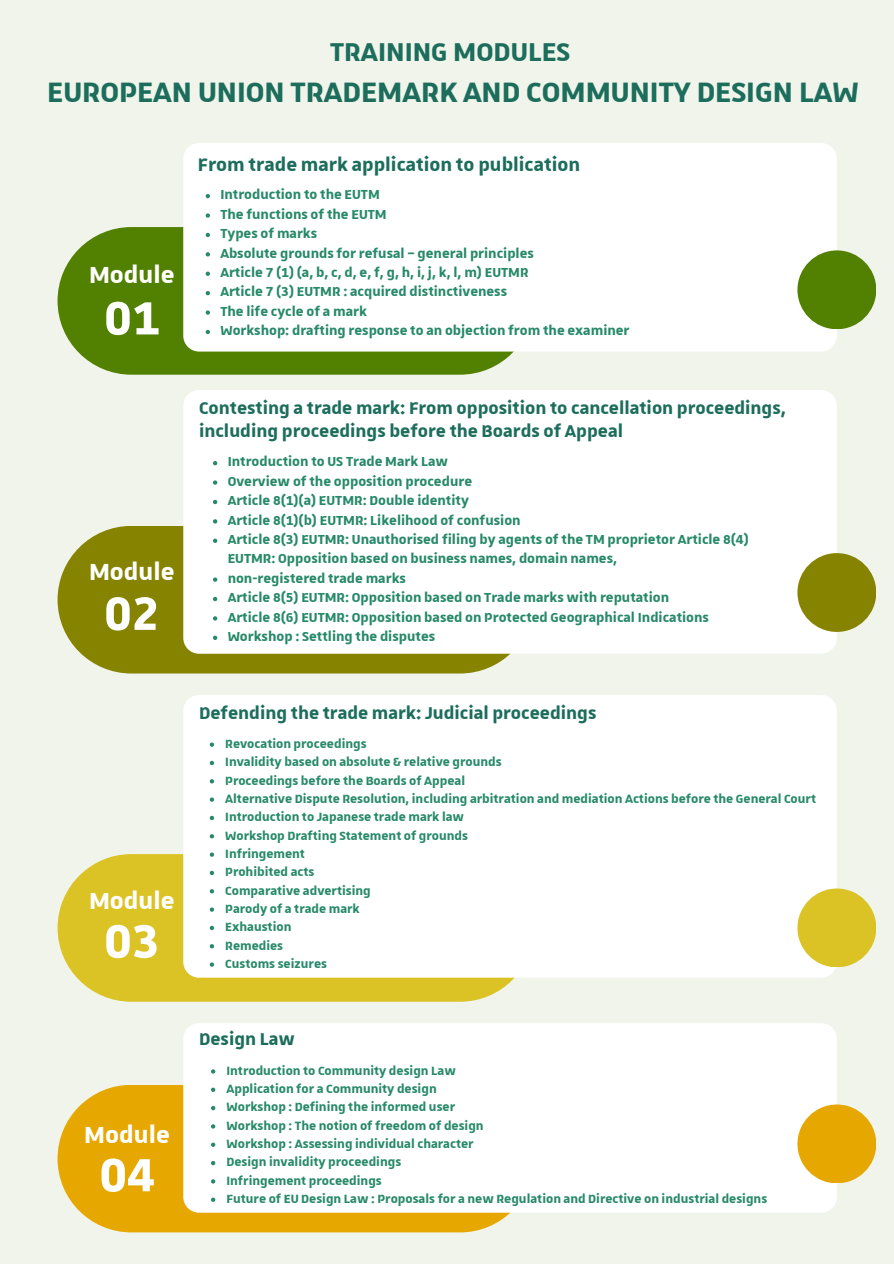
<style>
.page{position:relative;width:894px;height:1264px;background:#fff}
.page>*{position:absolute;margin:0;border:0;box-sizing:border-box;transform-origin:0 0}
.t1{font:700 62.7px "Unistra B";color:#fff}
.t2{font:700 37.5px "Unistra A";color:#1c6d5c}
.t3{font:700 34.5px "Unistra A";color:#1c6d5c}
.t4{font:700 31.05px "Unistra B";color:#fff}
.t5{font:700 24.45px "Unistra B";color:#1c6d5c}
.t6{font:700 22.95px/23.7px "Unistra B";color:#1c6d5c}
.t7{font:700 17.55px/19.4px "Unistra B";color:#278969}
.t8{font:700 16.05px "Unistra B";color:#278969}
</style>
<div class="page">
<div style="left:0;top:0;width:893px;height:1263px;background:#f0f4ea"></div>
<div style="left:58px;top:227px;width:475px;height:148px;background:#528000;border-radius:74px"></div>
<div style="left:183px;top:143px;width:653px;height:208px;background:#fff"></div>
<svg style="left:205px;top:194px;width:5px;height:4px"></svg>
<svg style="left:205px;top:213px;width:5px;height:5px"></svg>
<svg style="left:205px;top:233px;width:5px;height:4px"></svg>
<svg style="left:205px;top:252px;width:5px;height:4px"></svg>
<svg style="left:205px;top:271px;width:5px;height:5px"></svg>
<svg style="left:205px;top:291px;width:5px;height:4px"></svg>
<svg style="left:205px;top:310px;width:5px;height:5px"></svg>
<svg style="left:205px;top:330px;width:5px;height:4px"></svg>
<div style="left:58px;top:526px;width:475px;height:147px;background:#868300;border-radius:74px"></div>
<div style="left:183px;top:390px;width:653px;height:263px;background:#fff"></div>
<div style="left:58px;top:854px;width:475px;height:147px;background:#dbc325;border-radius:74px"></div>
<div style="left:183px;top:695px;width:653px;height:282px;background:#fff"></div>
<div style="left:58px;top:1084px;width:475px;height:148px;background:#e6a700;border-radius:74px"></div>
<div style="left:183px;top:1023px;width:653px;height:189px;background:#fff"></div>
<div style="left:797px;top:250px;width:79px;height:79px;background:#528000;border-radius:50%"></div>
<svg style="left:213px;top:461px;width:4px;height:4px"></svg>
<svg style="left:213px;top:480px;width:4px;height:5px"></svg>
<svg style="left:213px;top:500px;width:4px;height:4px"></svg>
<svg style="left:213px;top:519px;width:4px;height:4px"></svg>
<svg style="left:213px;top:538px;width:4px;height:5px"></svg>
<svg style="left:213px;top:577px;width:4px;height:4px"></svg>
<svg style="left:213px;top:597px;width:4px;height:4px"></svg>
<svg style="left:213px;top:616px;width:4px;height:4px"></svg>
<svg style="left:213px;top:635px;width:4px;height:5px"></svg>
<svg style="left:210px;top:742px;width:4px;height:4px"></svg>
<svg style="left:210px;top:760px;width:4px;height:5px"></svg>
<svg style="left:210px;top:779px;width:4px;height:4px"></svg>
<svg style="left:210px;top:797px;width:4px;height:4px"></svg>
<svg style="left:210px;top:815px;width:4px;height:5px"></svg>
<svg style="left:210px;top:834px;width:4px;height:4px"></svg>
<svg style="left:210px;top:852px;width:4px;height:4px"></svg>
<svg style="left:210px;top:870px;width:4px;height:5px"></svg>
<svg style="left:210px;top:889px;width:4px;height:4px"></svg>
<svg style="left:210px;top:907px;width:4px;height:4px"></svg>
<svg style="left:210px;top:925px;width:4px;height:5px"></svg>
<svg style="left:210px;top:944px;width:4px;height:4px"></svg>
<svg style="left:210px;top:962px;width:4px;height:4px"></svg>
<svg style="left:211px;top:1069px;width:4px;height:4px"></svg>
<svg style="left:211px;top:1087px;width:4px;height:4px"></svg>
<svg style="left:211px;top:1105px;width:4px;height:5px"></svg>
<svg style="left:211px;top:1124px;width:4px;height:4px"></svg>
<svg style="left:211px;top:1142px;width:4px;height:4px"></svg>
<svg style="left:211px;top:1160px;width:4px;height:5px"></svg>
<svg style="left:211px;top:1179px;width:4px;height:4px"></svg>
<svg style="left:211px;top:1197px;width:4px;height:4px"></svg>
<div style="left:797px;top:553px;width:79px;height:79px;background:#868300;border-radius:50%"></div>
<div style="left:797px;top:888px;width:79px;height:79px;background:#dbc325;border-radius:50%"></div>
<div style="left:797px;top:1104px;width:79px;height:79px;background:#e6a700;border-radius:50%"></div>
<p class="t3" style="left:330px;top:36px;width:241px">TRAINING MODULES</p>
<p class="t2" style="left:47px;top:74px;width:813px">EUROPEAN UNION TRADEMARK AND COMMUNITY DESIGN LAW</p>
<p class="t4" style="left:89px;top:260px;width:87px">Module</p>
<p class="t1" style="left:104px;top:288px;width:57px">01</p>
<p class="t4" style="left:89px;top:557px;width:87px">Module</p>
<p class="t1" style="left:104px;top:583px;width:57px">02</p>
<p class="t4" style="left:89px;top:885px;width:87px">Module</p>
<p class="t1" style="left:104px;top:911px;width:57px">03</p>
<p class="t4" style="left:84px;top:1119px;width:87px">Module</p>
<p class="t1" style="left:99px;top:1145px;width:57px">04</p>
<p class="t5" style="left:198px;top:153px;width:383px">From trade mark application to publication</p>
<p class="t7" style="left:220px;top:185px;width:161px">Introduction to the EUTM</p>
<p class="t7" style="left:220px;top:205px;width:168px">The functions of the EUTM</p>
<p class="t7" style="left:220px;top:224px;width:98px">Types of marks</p>
<p class="t7" style="left:220px;top:244px;width:315px">Absolute grounds for refusal – general principles</p>
<p class="t7" style="left:220px;top:263px;width:309px">Article 7 (1) (a, b, c, d, e, f, g, h, i, j, k, l, m) EUTMR</p>
<p class="t7" style="left:220px;top:282px;width:288px">Article 7 (3) EUTMR : acquired distinctiveness</p>
<p class="t7" style="left:220px;top:302px;width:148px">The life cycle of a mark</p>
<p class="t7" style="left:220px;top:321px;width:410px">Workshop: drafting response to an objection from the examiner</p>
<p class="t6" style="left:199px;top:396px;width:588px">Contesting a trade mark: From opposition to cancellation proceedings, including proceedings before the Boards of Appeal</p>
<p class="t7" style="left:227px;top:452px;width:222px">Introduction to US Trade Mark Law</p>
<p class="t7" style="left:227px;top:472px;width:246px">Overview of the opposition procedure</p>
<p class="t7" style="left:227px;top:491px;width:243px">Article 8(1)(a) EUTMR: Double identity</p>
<p class="t7" style="left:227px;top:511px;width:294px">Article 8(1)(b) EUTMR: Likelihood of confusion</p>
<p class="t7" style="left:227px;top:530px;width:522px">Article 8(3) EUTMR: Unauthorised filing by agents of the TM proprietor Article 8(4)<br>EUTMR: Opposition based on business names, domain names,</p>
<p class="t7" style="left:227px;top:569px;width:180px">non-registered trade marks</p>
<p class="t7" style="left:227px;top:588px;width:443px">Article 8(5) EUTMR: Opposition based on Trade marks with reputation</p>
<p class="t7" style="left:227px;top:608px;width:482px">Article 8(6) EUTMR: Opposition based on Protected Geographical Indications</p>
<p class="t7" style="left:227px;top:627px;width:209px">Workshop : Settling the disputes</p>
<p class="t6" style="left:199px;top:702px;width:398px">Defending the trade mark: Judicial proceedings</p>
<p class="t8" style="left:225px;top:736px;width:143px">Revocation proceedings</p>
<p class="t8" style="left:225px;top:754px;width:278px">Invalidity based on absolute &amp; relative grounds</p>
<p class="t8" style="left:225px;top:772px;width:241px">Proceedings before the Boards of Appeal</p>
<p class="t8" style="left:225px;top:791px;width:592px">Alternative Dispute Resolution, including arbitration and mediation Actions before the General Court</p>
<p class="t8" style="left:225px;top:809px;width:240px">Introduction to Japanese trade mark law</p>
<p class="t8" style="left:225px;top:827px;width:244px">Workshop Drafting Statement of grounds</p>
<p class="t8" style="left:225px;top:846px;width:81px">Infringement</p>
<p class="t8" style="left:225px;top:864px;width:91px">Prohibited acts</p>
<p class="t8" style="left:225px;top:882px;width:147px">Comparative advertising</p>
<p class="t8" style="left:225px;top:901px;width:136px">Parody of a trade mark</p>
<p class="t8" style="left:225px;top:919px;width:68px">Exhaustion</p>
<p class="t8" style="left:225px;top:937px;width:59px">Remedies</p>
<p class="t8" style="left:225px;top:956px;width:103px">Customs seizures</p>
<p class="t6" style="left:199px;top:1027px;width:97px">Design Law</p>
<p class="t8" style="left:226px;top:1062px;width:231px">Introduction to Community design Law</p>
<p class="t8" style="left:226px;top:1081px;width:212px">Application for a Community design</p>
<p class="t8" style="left:226px;top:1099px;width:230px">Workshop : Defining the informed user</p>
<p class="t8" style="left:226px;top:1117px;width:258px">Workshop : The notion of freedom of design</p>
<p class="t8" style="left:226px;top:1136px;width:249px">Workshop : Assessing individual character</p>
<p class="t8" style="left:226px;top:1154px;width:176px">Design invalidity proceedings</p>
<p class="t8" style="left:226px;top:1172px;width:157px">Infringement proceedings</p>
<p class="t8" style="left:226px;top:1191px;width:542px">Future of EU Design Law : Proposals for a new Regulation and Directive on industrial designs</p>
</div>
